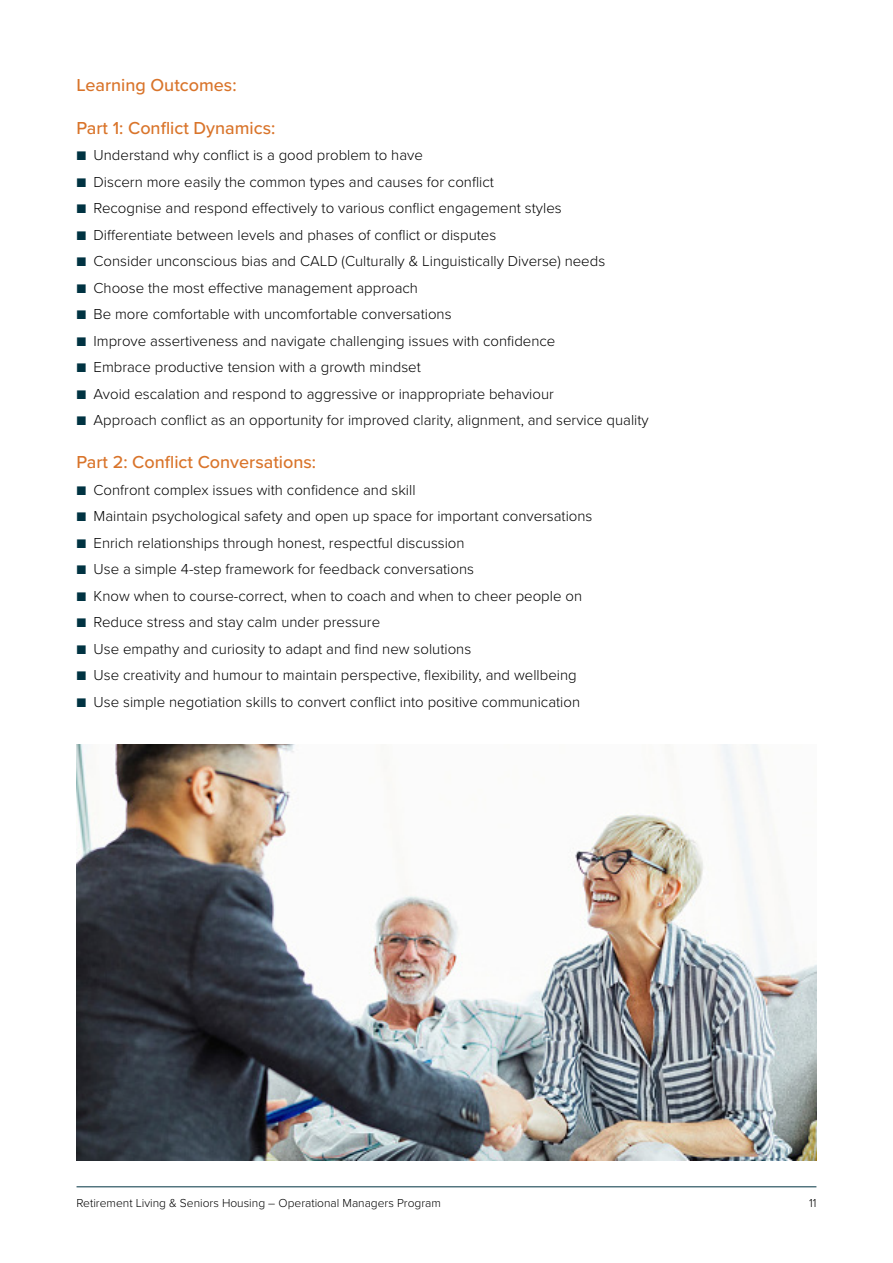
<style>
.page{position:relative;width:893px;height:1263px;background:#fff}
.page>*{position:absolute;margin:0;border:0;box-sizing:border-box;transform-origin:0 0}
.t1{font:500 18px "Proxima Nova";color:#d9742a}
.t2{font:300 15px "Proxima Nova";color:#000}
.t3{font:300 12px "Proxima Nova";color:#000}
.s1{color:#003342}
</style>
<div class="page">
<hr style="left:77px;top:1186px;width:739px;height:1px;background:#003342">
<img style="left:77px;top:744px;width:739px;height:417px">
<p class="t1" style="left:77px;top:71px;width:162px">Learning Outcomes:</p>
<p class="t1" style="left:77px;top:114px;width:200px">Part 1: Conflict Dynamics:</p>
<p class="t2" style="left:77px;top:144px;width:348px"><span class="s1">■</span> Understand why conflict is a good problem to have</p>
<p class="t2" style="left:77px;top:170px;width:419px"><span class="s1">■</span> Discern more easily the common types and causes for conflict</p>
<p class="t2" style="left:77px;top:197px;width:487px"><span class="s1">■</span> Recognise and respond effectively to various conflict engagement styles</p>
<p class="t2" style="left:77px;top:223px;width:421px"><span class="s1">■</span> Differentiate between levels and phases of conflict or disputes</p>
<p class="t2" style="left:77px;top:250px;width:530px"><span class="s1">■</span> Consider unconscious bias and CALD (Culturally &amp; Linguistically Diverse) needs</p>
<p class="t2" style="left:77px;top:276px;width:343px"><span class="s1">■</span> Choose the most effective management approach</p>
<p class="t2" style="left:77px;top:303px;width:377px"><span class="s1">■</span> Be more comfortable with uncomfortable conversations</p>
<p class="t2" style="left:77px;top:329px;width:480px"><span class="s1">■</span> Improve assertiveness and navigate challenging issues with confidence</p>
<p class="t2" style="left:77px;top:356px;width:346px"><span class="s1">■</span> Embrace productive tension with a growth mindset</p>
<p class="t2" style="left:77px;top:382px;width:479px"><span class="s1">■</span> Avoid escalation and respond to aggressive or inappropriate behaviour</p>
<p class="t2" style="left:77px;top:409px;width:574px"><span class="s1">■</span> Approach conflict as an opportunity for improved clarity, alignment, and service quality</p>
<p class="t1" style="left:77px;top:449px;width:241px">Part 2: Conflict Conversations:</p>
<p class="t2" style="left:77px;top:478px;width:341px"><span class="s1">■</span> Confront complex issues with confidence and skill</p>
<p class="t2" style="left:77px;top:505px;width:517px"><span class="s1">■</span> Maintain psychological safety and open up space for important conversations</p>
<p class="t2" style="left:77px;top:531px;width:390px"><span class="s1">■</span> Enrich relationships through honest, respectful discussion</p>
<p class="t2" style="left:77px;top:558px;width:399px"><span class="s1">■</span> Use a simple 4-step framework for feedback conversations</p>
<p class="t2" style="left:77px;top:584px;width:507px"><span class="s1">■</span> Know when to course-correct, when to coach and when to cheer people on</p>
<p class="t2" style="left:77px;top:611px;width:305px"><span class="s1">■</span> Reduce stress and stay calm under pressure</p>
<p class="t2" style="left:77px;top:637px;width:396px"><span class="s1">■</span> Use empathy and curiosity to adapt and find new solutions</p>
<p class="t2" style="left:77px;top:664px;width:502px"><span class="s1">■</span> Use creativity and humour to maintain perspective, flexibility, and wellbeing</p>
<p class="t2" style="left:77px;top:690px;width:505px"><span class="s1">■</span> Use simple negotiation skills to convert conflict into positive communication</p>
<p class="t3" style="left:77px;top:1194px;width:366px">Retirement Living &amp; Seniors Housing – Operational Managers Program</p>
<p class="t3" style="left:809px;top:1194px;width:9px">11</p>
</div>
